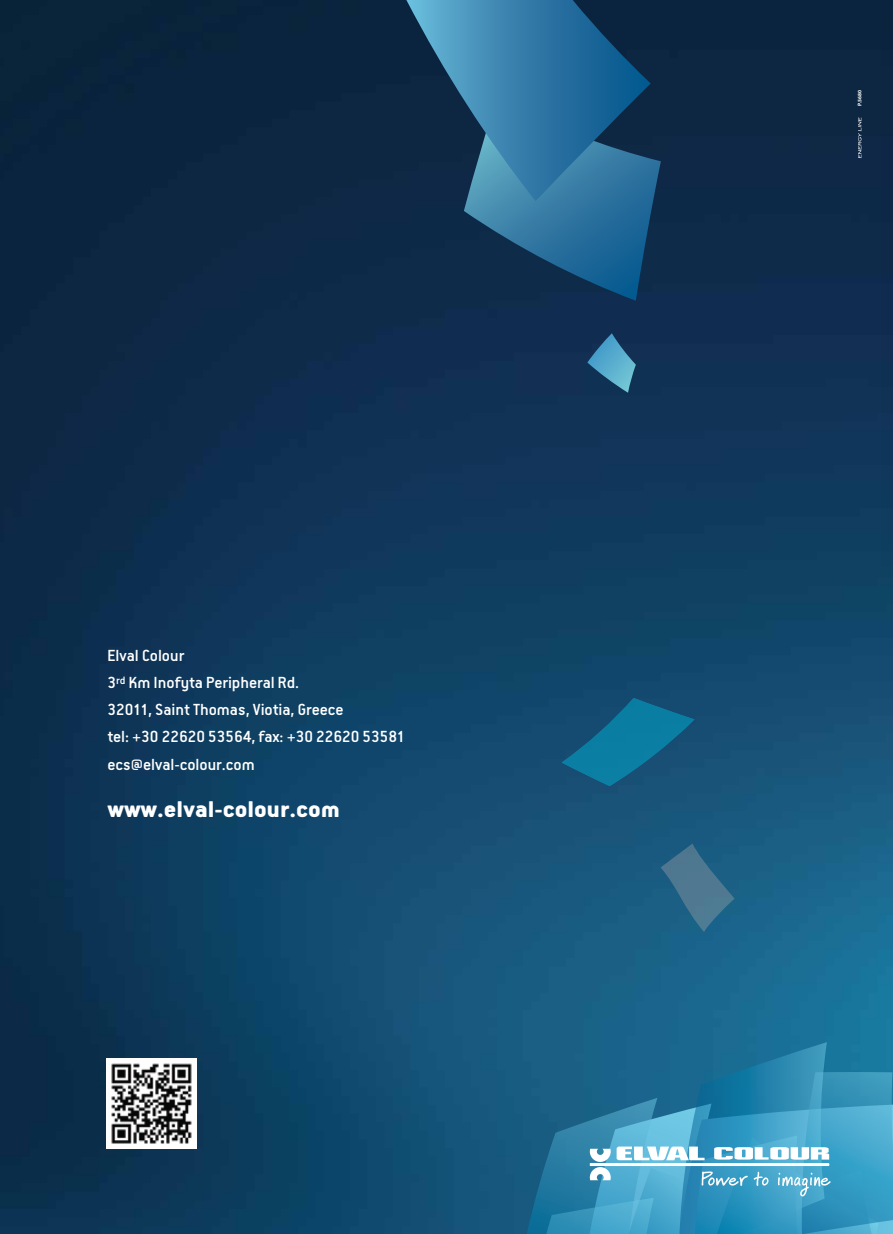
<style>
.page{position:relative;width:893px;height:1234px;background:#fff}
.page>*{position:absolute;margin:0;border:0;box-sizing:border-box;transform-origin:0 0}
.t1{font:900 25.5px "PF Premier Text";color:#fff;scale:1.04 1}
.t2{font:500 18px/27.2px "PF Premier Text";color:#fff}
.t3{font:700 5.25px "Myriad Pro";color:#fff}
</style>
<div class="page">
<img style="left:0;top:0;width:893px;height:1233px">
<svg style="left:562px;top:697px;width:133px;height:89px;background:#116388"></svg>
<svg style="left:661px;top:843px;width:75px;height:88px;background:#316a89"></svg>
<svg style="left:464px;top:97px;width:197px;height:204px;background:#1c5077"></svg>
<svg style="left:406px;top:0;width:245px;height:201px;background:#286289"></svg>
<svg style="left:587px;top:333px;width:49px;height:59px;background:#346e90"></svg>
<svg style="left:858px;top:117px;width:3px;height:41px"></svg>
<svg style="left:509px;top:1041px;width:384px;height:192px;background:#388cb1"></svg>
<img style="left:107px;top:1058px;width:89px;height:89px">
<p class="t2" style="left:107px;top:641px;width:299px">Elval Colour<br>3<sup>rd</sup> Km Inofyta Peripheral Rd.<br>32011, Saint Thomas, Viotia, Greece<br>tel: +30 22620 53564, fax: +30 22620 53581 ecs@elval-colour.com</p>
<h1 class="t1" style="left:107px;top:796px;width:225px">www.elval-colour.com</h1>
<p class="t3" style="left:856px;top:106px;width:17px;rotate:-90deg">P.5680</p>
</div>
